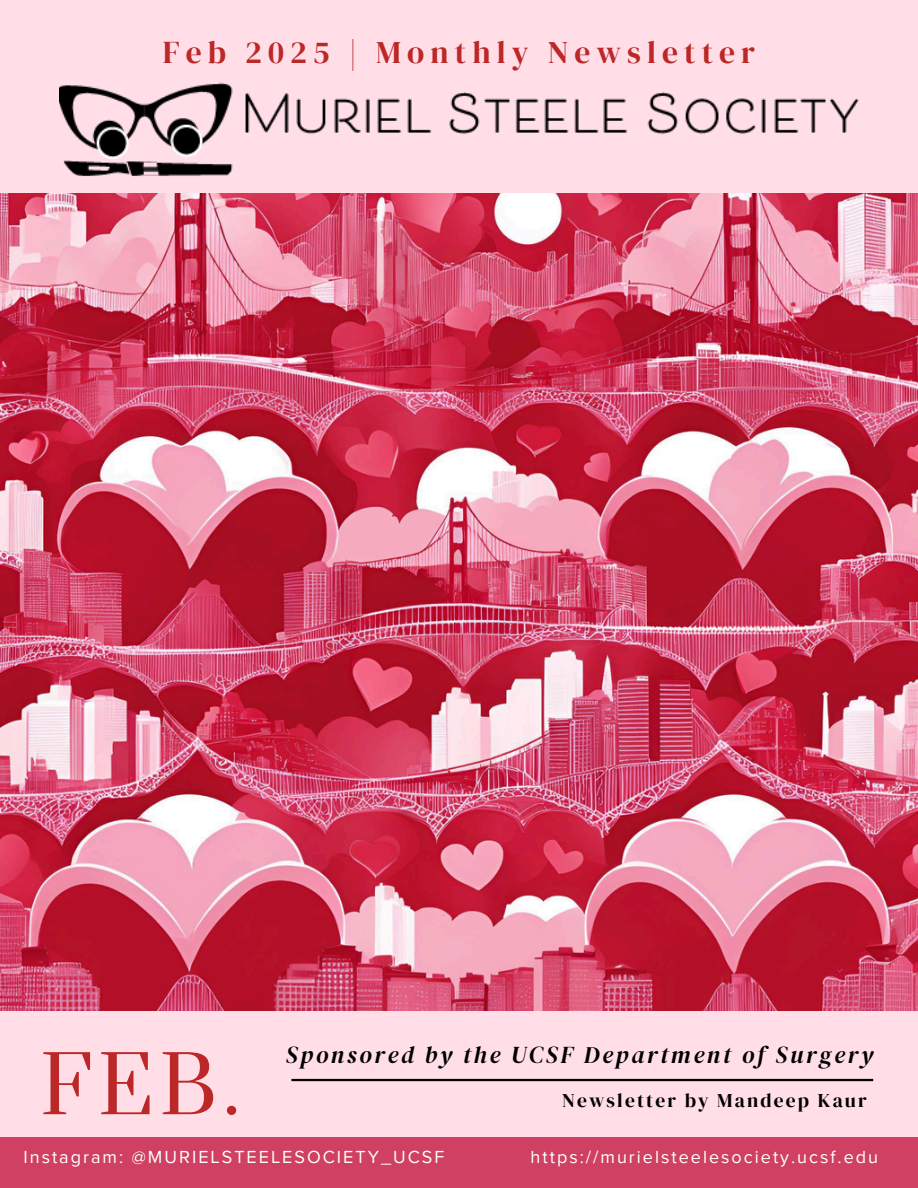
<style>
.page{position:relative;width:918px;height:1188px;background:#fff}
.page>*{position:absolute;margin:0;border:0;box-sizing:border-box;transform-origin:0 0}
.t1{font:77.55px "Prata";color:#bc2727}
.t2{font:31.5px "DM Serif Display";letter-spacing:.195em;color:#bc2727}
.t3{font:italic 24px "DM Serif Display";letter-spacing:.11em;color:#000}
.t4{font:19.5px "DM Serif Display";letter-spacing:.11em;color:#000}
.t5{font:18px "Proxima Nova";letter-spacing:.11em;color:#fff}
</style>
<div class="page">
<div style="left:0;top:1128px;width:918px;height:60px;background:#cf4062"></div>
<img style="left:0;top:192px;width:918px;height:820px">
<div style="left:0;top:0;width:918px;height:192px;background:#ffdee8"></div>
<img style="left:59px;top:82px;width:800px;height:94px">
<div style="left:0;top:1012px;width:918px;height:125px;background:#ffdee8"></div>
<hr style="left:291px;top:1079px;width:582px;height:2px;background:#000">
<p class="t2" style="left:163px;top:30px;width:594px">Feb 2025 | Monthly Newsletter</p>
<p class="t1" style="left:40px;top:1037px;width:201px">FEB.</p>
<h3 class="t3" style="left:286px;top:1038px;width:589px">Sponsored by the UCSF Department of Surgery</h3>
<h1 class="t4" style="left:562px;top:1087px;width:306px">Newsletter by Mandeep Kaur</h1>
<p class="t5" style="left:23px;top:1147px;width:422px">Instagram: @MURIELSTEELESOCIETY_UCSF</p>
<h2 class="t5" style="left:531px;top:1147px;width:349px">https://murielsteelesociety.ucsf.edu</h2>
</div>
